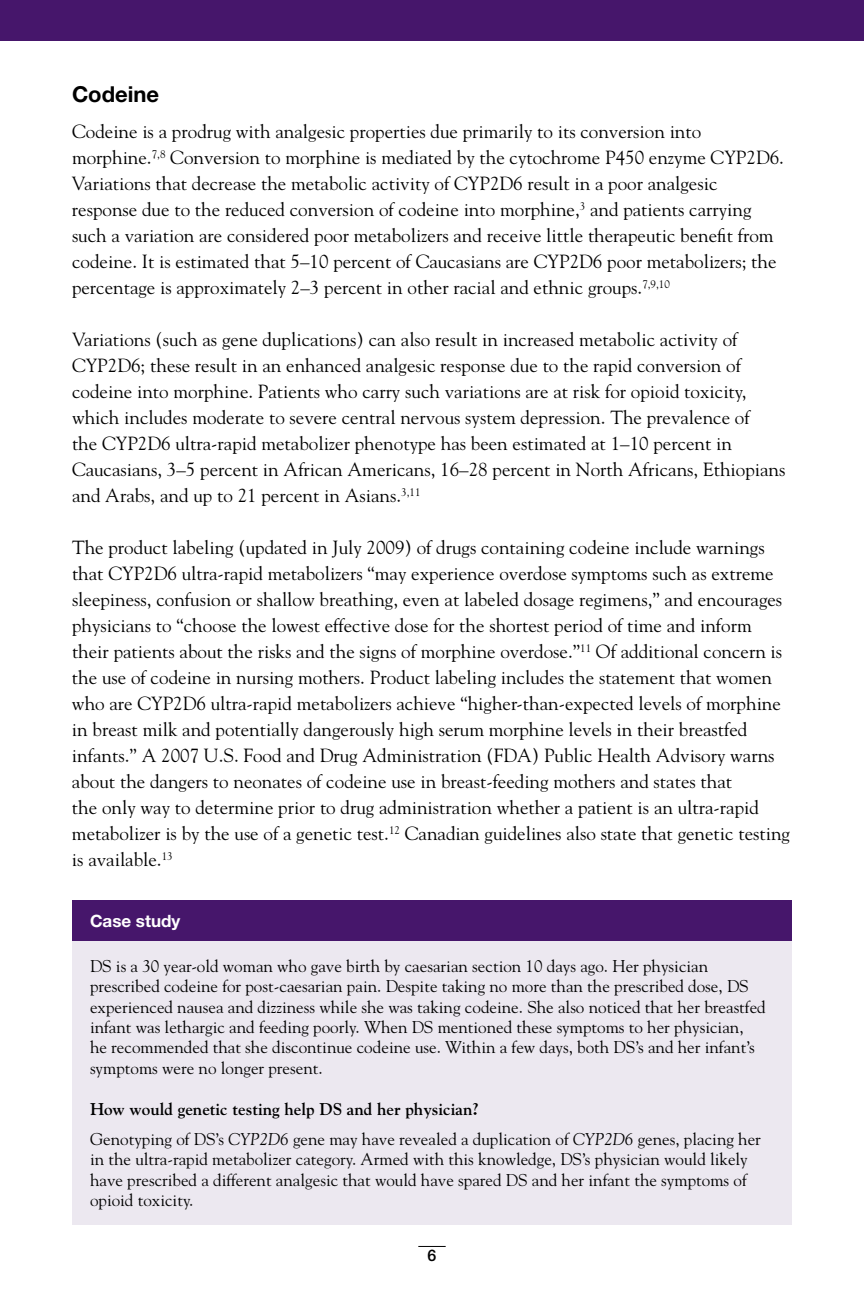
<style>
.page{position:relative;width:864px;height:1296px;background:#fff}
.page>*{position:absolute;margin:0;border:0;box-sizing:border-box;transform-origin:0 0}
.t1{font:700 22px "Helvetica Neue LT Std";color:#000}
.t2{font:19px/26px "Goudy Std";color:#000}
.t3{font:17px/20.4px "Goudy Std";color:#000}
.t4{font:700 17px "Helvetica Neue LT Std";color:#fff}
.t5{font:500 16px "Helvetica Neue LT Std";color:#000}
.s1{font-weight:700}
.s2{font-style:italic}
</style>
<div class="page">
<div style="left:0;top:0;width:864px;height:41px;background:#46166b"></div>
<svg style="left:418px;top:1246px;width:28px;height:1px"></svg>
<div style="left:72px;top:900px;width:720px;height:41px;background:#46166b"></div>
<div style="left:72px;top:941px;width:720px;height:283px;background:#ece8f0"></div>
<p class="t1" style="left:72px;top:81px;width:89px">Codeine</p>
<p class="t2" style="left:72px;top:118px;width:714px">Codeine is a prodrug with analgesic properties due primarily to its conversion into morphine.<sup>7,8</sup> Conversion to morphine is mediated by the cytochrome P450 enzyme CYP2D6.<br>Variations that decrease the metabolic activity of CYP2D6 result in a poor analgesic response due to the reduced conversion of codeine into morphine,<sup>3</sup> and patients carrying such a variation are considered poor metabolizers and receive little therapeutic benefit from codeine. It is estimated that 5–10 percent of Caucasians are CYP2D6 poor metabolizers; the percentage is approximately 2–3 percent in other racial and ethnic groups.<sup>7,9,10</sup></p>
<p class="t2" style="left:72px;top:326px;width:715px">Variations (such as gene duplications) can also result in increased metabolic activity of CYP2D6; these result in an enhanced analgesic response due to the rapid conversion of codeine into morphine. Patients who carry such variations are at risk for opioid toxicity, which includes moderate to severe central nervous system depression. The prevalence of<br>the CYP2D6 ultra-rapid metabolizer phenotype has been estimated at 1–10 percent in Caucasians, 3–5 percent in African Americans, 16–28 percent in North Africans, Ethiopians and Arabs, and up to 21 percent in Asians.<sup>3,11</sup></p>
<p class="t2" style="left:72px;top:534px;width:720px">The product labeling (updated in July 2009) of drugs containing codeine include warnings that CYP2D6 ultra-rapid metabolizers “may experience overdose symptoms such as extreme sleepiness, confusion or shallow breathing, even at labeled dosage regimens,” and encourages physicians to “choose the lowest effective dose for the shortest period of time and inform their patients about the risks and the signs of morphine overdose.”<sup>11</sup> Of additional concern is the use of codeine in nursing mothers. Product labeling includes the statement that women who are CYP2D6 ultra-rapid metabolizers achieve “higher-than-expected levels of morphine in breast milk and potentially dangerously high serum morphine levels in their breastfed infants.” A 2007 U.S. Food and Drug Administration (FDA) Public Health Advisory warns about the dangers to neonates of codeine use in breast-feeding mothers and states that<br>the only way to determine prior to drug administration whether a patient is an ultra-rapid metabolizer is by the use of a genetic test.<sup>12</sup> Canadian guidelines also state that genetic testing is available.<sup>13</sup></p>
<p class="t4" style="left:90px;top:910px;width:92px">Case study</p>
<p class="t3" style="left:90px;top:955px;width:677px">DS is a 30 year-old woman who gave birth by caesarian section 10 days ago. Her physician prescribed codeine for post-caesarian pain. Despite taking no more than the prescribed dose, DS experienced nausea and dizziness while she was taking codeine. She also noticed that her breastfed infant was lethargic and feeding poorly. When DS mentioned these symptoms to her physician,<br>he recommended that she discontinue codeine use. Within a few days, both DS’s and her infant’s symptoms were no longer present.</p>
<p class="t3" style="left:90px;top:1093px;width:672px;line-height:30.4px"><span class="s1">How would genetic testing help DS and her physician?<br></span>Genotyping of DS’s <span class="s2">CYP2D6</span> gene may have revealed a duplication of <span class="s2">CYP2D6</span> genes, placing her</p>
<p class="t3" style="left:90px;top:1149px;width:659px;text-align:justify">in the ultra-rapid metabolizer category. Armed with this knowledge, DS’s physician would likely have prescribed a different analgesic that would have spared DS and her infant the symptoms of opioid toxicity.</p>
<p class="t5" style="left:428px;top:1246px;width:10px">6</p>
</div>
